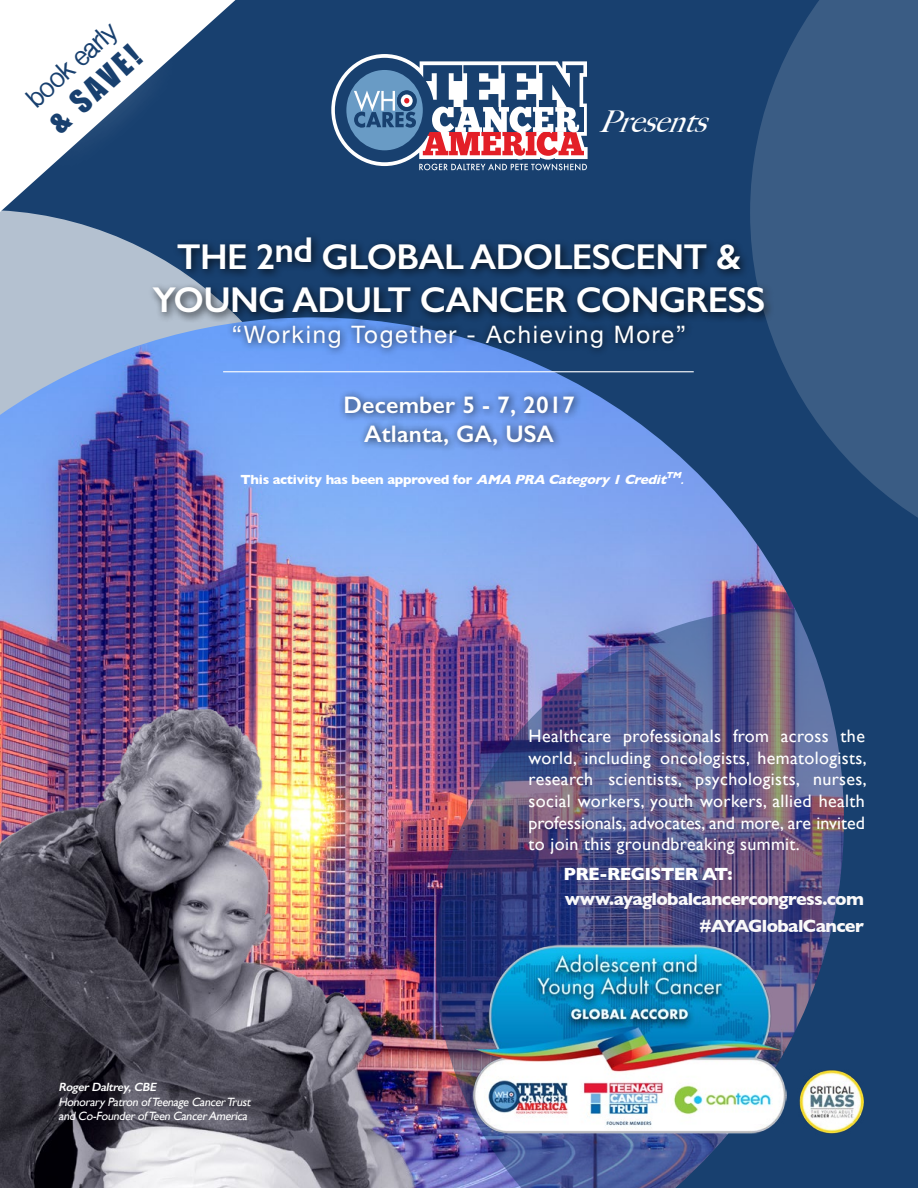
<style>
.page{position:relative;width:918px;height:1188px;background:#18406f}
.page>*{position:absolute;margin:0;border:0;box-sizing:border-box;transform-origin:0 0}
.t1{font:600 36px/43.2px "Gill Sans";letter-spacing:-.02em;color:#fff;text-align:center}
.t2{font:italic 500 30px "Big Caslon";color:#fff}
.t3{font:30px "Impact";color:#18406f}
.t4{font:700 25.5px "Shree Dev 0714";color:#18406f}
.t5{font:24px "Helvetica Neue";letter-spacing:.07em;color:#fff}
.t6{font:600 24px/28.8px "Gill Sans";letter-spacing:.01em;color:#fff;text-align:center}
.t7{font:18px/21.6px "Gill Sans";letter-spacing:.02em;color:#fff;text-align:justify}
.t8{font:700 18px/27px "Gill Sans";letter-spacing:-.035em;color:#faf9f9;text-align:right}
.t9{font:700 18px "Gill Sans";letter-spacing:-.04em;color:#fff}
.t10{font:700 13.5px "Gill Sans";letter-spacing:-.02em;color:#fff}
.t11{font:italic 12px/14.4px "Gill Sans";color:#fff}
.t12{font:italic 600 12px "Gill Sans";color:#fff}
.t13{font:italic 700 9px "Gill Sans";color:#fff}
.s1{font-style:italic}
</style>
<div class="page">
<svg style="left:0;top:212px;width:148px;height:105px;background:#a0b0c3"></svg>
<img style="left:0;top:317px;width:795px;height:368px">
<svg style="left:331px;top:54px;width:257px;height:117px"></svg>
<img style="left:436px;top:609px;width:408px;height:579px">
<img style="left:793px;top:1052px;width:71px;height:99px">
<img style="left:472px;top:944px;width:314px;height:190px">
<hr style="left:223px;top:371px;width:471px;height:1px;background:#fff">
<div style="left:337px;top:389px;width:246px;height:65px;background:#000;opacity:.75"></div>
<div style="left:148px;top:231px;width:627px;height:92px;background:#000;opacity:.75"></div>
<div style="left:226px;top:318px;width:468px;height:39px;background:#000;opacity:.75"></div>
<img style="left:0;top:685px;width:442px;height:503px">
<svg style="left:0;top:0;width:235px;height:212px"></svg>
<svg style="left:0;top:0;width:213px;height:204px"></svg>
<svg style="left:750px;top:0;width:168px;height:574px;fill:#3a5c84"></svg>
<h3 class="t4" style="left:21px;top:91px;width:114px;rotate:-42deg">book early</h3>
<h2 class="t3" style="left:37px;top:109px;width:114px;rotate:-42deg">&amp; SAVE!</h2>
<h2 class="t2" style="left:598px;top:97px;width:128px">Presents</h2>
<h1 class="t1" style="left:153px;top:235px;width:615px">THE 2nd GLOBAL ADOLESCENT &amp;<br>YOUNG ADULT CANCER CONGRESS</h1>
<h3 class="t5" style="left:232px;top:317px;width:456px">“Working Together - Achieving More”</h3>
<h3 class="t6" style="left:343px;top:390px;width:233px">December 5 - 7, 2017<br>Atlanta, GA, USA</h3>
<p class="t10" style="left:241px;top:468px;width:446px">This activity has been approved for <span class="s1">AMA PRA Category1Credit</span><sup>TM</sup></p>
<p class="t13" style="left:681px;top:473px;width:8px">.</p>
<p class="t7" style="left:529px;top:725px;width:340px">Healthcare professionals from across the world, including oncologists, hematologists, research scientists, psychologists, nurses, social workers, youth workers, allied health professionals, advocates, and more, are invited to join this groundbreaking summit.</p>
<p class="t9" style="left:563px;top:860px;width:171px">PRE-REGISTER AT:</p>
<p class="t8" style="left:565px;top:885px;width:301px">www.ayaglobalcancercongress.com #AYAGlobalCancer</p>
<p class="t12" style="left:58px;top:1080px;width:102px">RogerDaltrey,CBE</p>
<p class="t11" style="left:59px;top:1095px;width:196px">Honorary Patron of Teenage CancerTrust and Co-Founderof Teen CancerAmerica</p>
</div>
